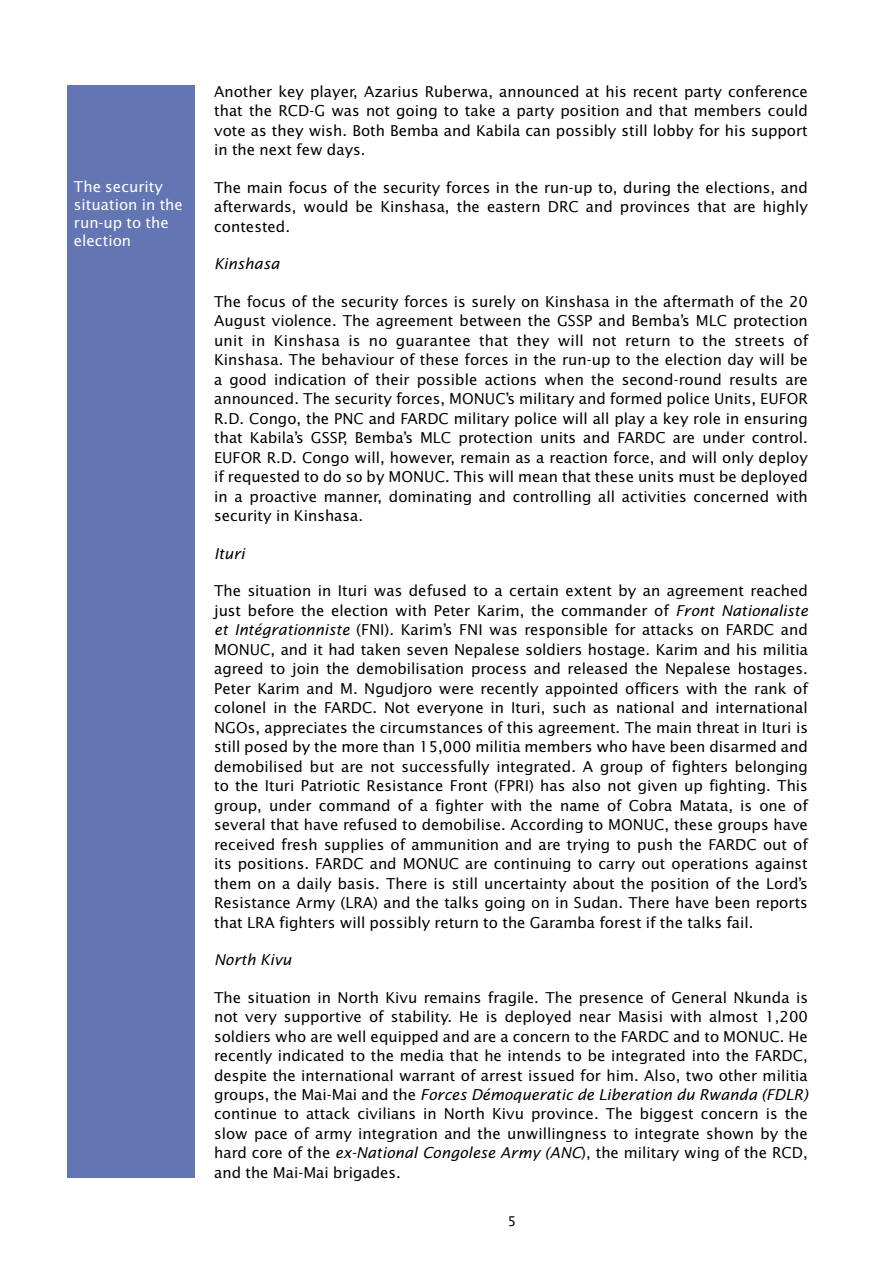
<style>
.page{position:relative;width:893px;height:1263px;background:#fff}
.page>*{position:absolute;margin:0;border:0;box-sizing:border-box;transform-origin:0 0}
.t1{font:15px/19.5px "Lucida Sans";color:#000;text-align:justify}
.heading_1{font:15px/18px "Lucida Sans";color:#fff}
.heading_2{font:italic 15px "Lucida Sans";color:#000}
.None-2{font:13.5px "Lucida Sans";color:#000}
.s1{font-style:italic}
</style>
<div class="page">
<div style="left:67px;top:85px;width:128px;height:1093px;background:#6375b3"></div>
<p class="heading_1" style="left:74px;top:177px;width:111px">The security situation in the run-up to the election</p>
<p class="t1" style="left:214px;top:81px;width:595px">Another key player, Azarius Ruberwa, announced at his recent party conference that the RCD-G was not going to take a party position and that members could vote as they wish. Both Bemba and Kabila can possibly still lobby for his support in the next few days.</p>
<p class="t1" style="left:214px;top:177px;width:595px">The main focus of the security forces in the run-up to, during the elections, and afterwards, would be Kinshasa, the eastern DRC and provinces that are highly contested.</p>
<p class="heading_2" style="left:214px;top:255px;width:67px">Kinshasa</p>
<p class="t1" style="left:214px;top:291px;width:596px">The focus of the security forces is surely on Kinshasa in the aftermath of the 20<br>August violence. The agreement between the GSSP and Bemba’s MLC protection unit in Kinshasa is no guarantee that they will not return to the streets of Kinshasa. The behaviour of these forces in the run-up to the election day will be a good indication of their possible actions when the second-round results are announced. The security forces, MONUC’s military and formed police Units, EUFOR R.D. Congo, the PNC and FARDC military police will all play a key role in ensuring that Kabila’s GSSP, Bemba’s MLC protection units and FARDC are under control.<br>EUFOR R.D. Congo will, however, remain as a reaction force, and will only deploy if requested to do so by MONUC. This will mean that these units must be deployed in a proactive manner, dominating and controlling all activities concerned with security in Kinshasa.</p>
<p class="heading_2" style="left:214px;top:544px;width:32px">Ituri</p>
<p class="t1" style="left:214px;top:581px;width:595px">The situation in Ituri was defused to a certain extent by an agreement reached just before the election with Peter Karim, the commander of <span class="s1">Front Nationaliste et Intégrationniste</span> (FNI). Karim’s FNI was responsible for attacks on FARDC and MONUC, and it had taken seven Nepalese soldiers hostage. Karim and his militia agreed to join the demobilisation process and released the Nepalese hostages.<br>Peter Karim and M. Ngudjoro were recently appointed officers with the rank of colonel in the FARDC. Not everyone in Ituri, such as national and international NGOs, appreciates the circumstances of this agreement. The main threat in Ituri is still posed by the more than 15,000 militia members who have been disarmed and demobilised but are not successfully integrated. A group of fighters belonging to the Ituri Patriotic Resistance Front (FPRI) has also not given up fighting. This group, under command of a fighter with the name of Cobra Matata, is one of several that have refused to demobilise. According to MONUC, these groups have received fresh supplies of ammunition and are trying to push the FARDC out of its positions. FARDC and MONUC are continuing to carry out operations against them on a daily basis. There is still uncertainty about the position of the Lord’s Resistance Army (LRA) and the talks going on in Sudan. There have been reports that LRA fighters will possibly return to the Garamba forest if the talks fail.</p>
<p class="heading_2" style="left:214px;top:950px;width:79px">North Kivu</p>
<p class="t1" style="left:214px;top:987px;width:595px">The situation in North Kivu remains fragile. The presence of General Nkunda is not very supportive of stability. He is deployed near Masisi with almost 1,200 soldiers who are well equipped and are a concern to the FARDC and to MONUC. He recently indicated to the media that he intends to be integrated into the FARDC, despite the international warrant of arrest issued for him. Also, two other militia groups, the Mai-Mai and the <span class="s1">Forces Démoqueratic de Liberation du Rwanda (FDLR) </span>continue to attack civilians in North Kivu province. The biggest concern is the slow pace of army integration and the unwillingness to integrate shown by the hard core of the <span class="s1">ex-National Congolese Army (ANC</span>), the military wing of the RCD, and the Mai-Mai brigades.</p>
<p class="None-2" style="left:508px;top:1213px;width:10px">5</p>
</div>
